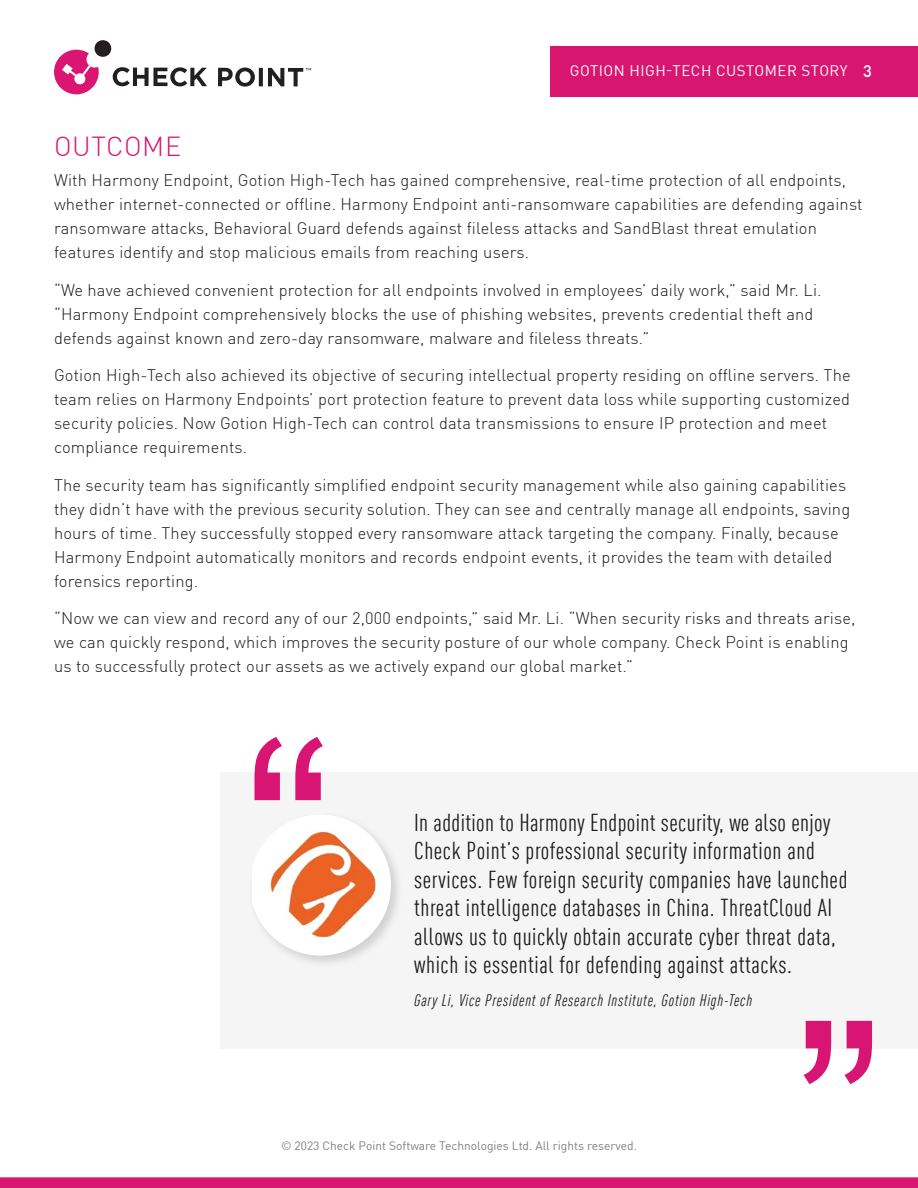
<style>
.page{position:relative;width:918px;height:1188px;background:#fff}
.page>*{position:absolute;margin:0;border:0;box-sizing:border-box;transform-origin:0 0}
.t1{font:300 27px "DIN Pro";letter-spacing:.025em;color:#d81572}
.t2{font:condensed 24px/28.5px "DIN Pro";letter-spacing:.025em;color:#1a1a1a}
.Body_Copy{font:300 16.5px/24px "DIN Pro";letter-spacing:.01em;color:#1a1a1a}
.Quote_credit{font:italic condensed 16.5px "DIN Pro";letter-spacing:.05em;color:#1a1a1a}
.t3{font:15px "DIN Pro";letter-spacing:.035em;color:#fff}
.t4{font:12px "DIN Pro";color:#808080}
.s1{font-weight:500;font-size:16.5px}
</style>
<div class="page">
<svg style="left:0;top:1177px;width:918px;height:11px;background:#da1c76"></svg>
<div style="left:550px;top:46px;width:368px;height:51px;background:#d91572"></div>
<div style="left:220px;top:772px;width:698px;height:277px;background:#f5f5f5"></div>
<svg style="left:254px;top:737px;width:69px;height:63px"></svg>
<svg style="left:804px;top:1021px;width:68px;height:63px"></svg>
<div style="left:248px;top:811px;width:156px;height:158px;background:#000;opacity:.15"></div>
<img style="left:252px;top:815px;width:139px;height:141px">
<svg style="left:218px;top:68px;width:37px;height:19px"></svg>
<svg style="left:259px;top:68px;width:4px;height:18px"></svg>
<svg style="left:54px;top:40px;width:153px;height:54px"></svg>
<svg style="left:268px;top:68px;width:43px;height:18px"></svg>
<p class="t3" style="left:570px;top:59px;width:304px">GOTION HIGH-TECH CUSTOMER STORY <span class="s1">3</span></p>
<p class="t1" style="left:54px;top:125px;width:129px">OUTCOME</p>
<p class="Body_Copy" style="left:54px;top:167px;width:810px">With Harmony Endpoint, Gotion High-Tech has gained comprehensive, real-time protection of all endpoints, whether internet-connected or offline. Harmony Endpoint anti-ransomware capabilities are defending against ransomware attacks, Behavioral Guard defends against fileless attacks and SandBlast threat emulation features identify and stop malicious emails from reaching users.</p>
<p class="Body_Copy" style="left:54px;top:277px;width:769px">“We have achieved convenient protection for all endpoints involved in employees’ daily work,” said Mr. Li. “Harmony Endpoint comprehensively blocks the use of phishing websites, prevents credential theft and defends against known and zero-day ransomware, malware and fileless threats.”</p>
<p class="Body_Copy" style="left:54px;top:362px;width:798px">Gotion High-Tech also achieved its objective of securing intellectual property residing on offline servers. The team relies on Harmony Endpoints’ port protection feature to prevent data loss while supporting customized security policies. Now Gotion High-Tech can control data transmissions to ensure IP protection and meet compliance requirements.</p>
<p class="Body_Copy" style="left:54px;top:472px;width:798px">The security team has significantly simplified endpoint security management while also gaining capabilities they didn’t have with the previous security solution. They can see and centrally manage all endpoints, saving hours of time. They successfully stopped every ransomware attack targeting the company. Finally, because Harmony Endpoint automatically monitors and records endpoint events, it provides the team with detailed forensics reporting.</p>
<p class="Body_Copy" style="left:54px;top:605px;width:803px">“Now we can view and record any of our 2,000 endpoints,” said Mr. Li. “When security risks and threats arise, we can quickly respond, which improves the security posture of our whole company. Check Point is enabling us to successfully protect our assets as we actively expand our global market.”</p>
<p class="t2" style="left:414px;top:807px;width:435px">In addition to Harmony Endpoint security, we also enjoy Check Point’s professional security information and services. Few foreign security companies have launched threat intelligence databases in China. ThreatCloud AI allows us to quickly obtain accurate cyber threat data, which is essential for defending against attacks.</p>
<p class="Quote_credit" style="left:414px;top:988px;width:339px">Gary Li, Vice President of Research Institute, Gotion High-Tech</p>
<p class="t4" style="left:281px;top:1136px;width:357px">© 2023 Check Point Software Technologies Ltd. All rights reserved.</p>
</div>
